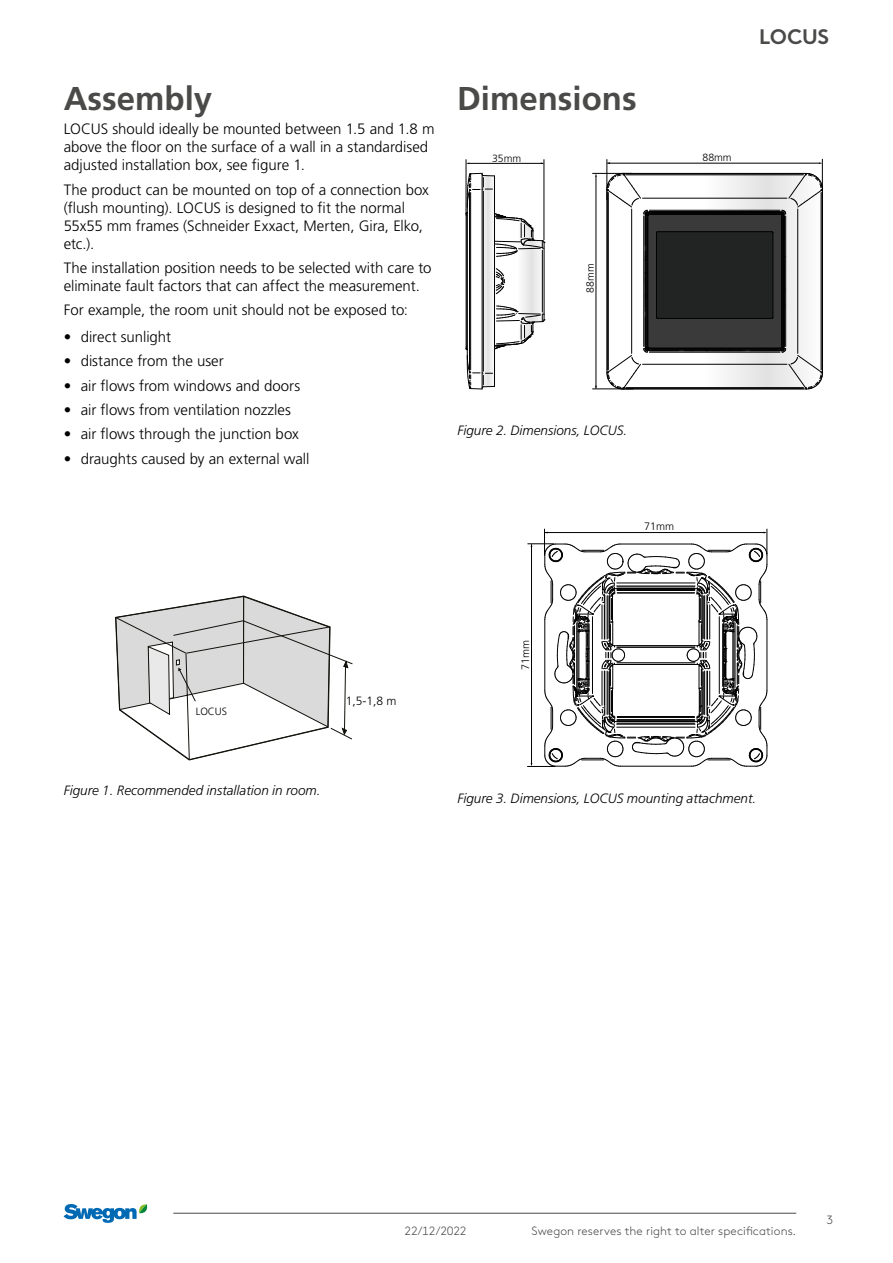
<style>
.page{position:relative;width:893px;height:1263px;background:#fff}
.page>*{position:absolute;margin:0;border:0;box-sizing:border-box;transform-origin:0 0}
.t1{font:700 33px "Frutiger LT Pro";color:#4a4a49}
.t2{font:700 21px "Swegon Brown";letter-spacing:-.005em;color:#4a4a49}
.t3{font:300 15px/18px "Frutiger LT Pro";color:#000}
.t4{font:italic 300 13.5px "Frutiger LT Pro";color:#000}
.t5{font:300 12px "Swegon Brown";letter-spacing:.005em;color:#4a4a49}
.t6{font:300 12px "Frutiger LT Pro";color:#000}
.t7{font:300 10.8px "Frutiger LT Pro";color:#000}
.t8{font:300 10.5px "Frutiger LT Pro";color:#000}
</style>
<div class="page">
<hr style="left:173px;top:1213px;width:623px;height:1px;background:#4a4a49">
<svg style="left:64px;top:1204px;width:84px;height:19px"></svg>
<svg style="left:115px;top:595px;width:238px;height:165px"></svg>
<svg style="left:632px;top:176px;width:189px;height:211px"></svg>
<div style="left:646px;top:212px;width:138px;height:138px;background:#3a3a3a;border-radius:2px"></div>
<div style="left:656px;top:232px;width:117px;height:86px;background:#222323;border-radius:2px"></div>
<hr style="left:658px;top:231px;width:114px;height:1px;background:#020203">
<hr style="left:656px;top:233px;width:1px;height:84px;background:#020203">
<hr style="left:658px;top:318px;width:114px;height:1px;background:#020203">
<hr style="left:773px;top:233px;width:1px;height:84px;background:#020203">
<hr style="left:648px;top:214px;width:1px;height:134px;background:#020203">
<hr style="left:781px;top:214px;width:1px;height:134px;background:#020203">
<hr style="left:649px;top:352px;width:131px;height:1px;background:#020203">
<hr style="left:649px;top:351px;width:131px;height:1px;background:#020203">
<hr style="left:784px;top:216px;width:1px;height:130px;background:#020203">
<hr style="left:785px;top:216px;width:1px;height:130px;background:#020203">
<hr style="left:643px;top:216px;width:1px;height:130px;background:#020203">
<hr style="left:645px;top:216px;width:1px;height:130px;background:#020203">
<hr style="left:649px;top:211px;width:131px;height:1px;background:#020203">
<hr style="left:649px;top:210px;width:131px;height:1px;background:#020203">
<hr style="left:626px;top:175px;width:177px;height:1px;background:#020203">
<hr style="left:626px;top:174px;width:177px;height:1px;background:#020203">
<hr style="left:821px;top:192px;width:1px;height:178px;background:#020203">
<hr style="left:608px;top:192px;width:1px;height:178px;background:#020203">
<hr style="left:626px;top:388px;width:177px;height:1px;background:#020203">
<hr style="left:626px;top:387px;width:177px;height:1px;background:#020203">
<hr style="left:643px;top:364px;width:144px;height:1px;background:#020203">
<hr style="left:642px;top:198px;width:145px;height:1px;background:#020203">
<hr style="left:797px;top:209px;width:1px;height:144px;background:#020203">
<hr style="left:631px;top:209px;width:1px;height:144px;background:#020203">
<hr style="left:822px;top:190px;width:1px;height:183px;background:#020203">
<hr style="left:623px;top:389px;width:183px;height:1px;background:#020203">
<hr style="left:607px;top:190px;width:1px;height:183px;background:#020203">
<hr style="left:623px;top:173px;width:183px;height:1px;background:#020203">
<hr style="left:645px;top:317px;width:1px;height:31px;background:#020203">
<hr style="left:784px;top:317px;width:1px;height:31px;background:#020203">
<svg style="left:705px;top:351px;width:40px;height:1px"></svg>
<hr style="left:649px;top:214px;width:131px;height:1px;background:#020203">
<hr style="left:782px;top:215px;width:1px;height:132px;background:#020203">
<hr style="left:649px;top:348px;width:131px;height:1px;background:#020203">
<hr style="left:647px;top:216px;width:1px;height:131px;background:#020203">
<svg style="left:780px;top:173px;width:42px;height:43px"></svg>
<svg style="left:607px;top:174px;width:43px;height:42px"></svg>
<svg style="left:607px;top:347px;width:43px;height:43px"></svg>
<svg style="left:780px;top:347px;width:43px;height:43px"></svg>
<hr style="left:649px;top:212px;width:132px;height:1px;background:#020203">
<hr style="left:783px;top:215px;width:1px;height:132px;background:#020203">
<hr style="left:649px;top:350px;width:132px;height:1px;background:#020203">
<hr style="left:646px;top:215px;width:1px;height:132px;background:#020203">
<svg style="left:466px;top:173px;width:79px;height:216px"></svg>
<hr style="left:593px;top:173px;width:39px;height:1px;background:#000">
<hr style="left:596px;top:176px;width:1px;height:212px;background:#000">
<hr style="left:593px;top:389px;width:40px;height:1px;background:#000">
<hr style="left:469px;top:163px;width:74px;height:1px;background:#000">
<hr style="left:544px;top:160px;width:1px;height:80px;background:#000">
<hr style="left:466px;top:160px;width:1px;height:54px;background:#000">
<hr style="left:822px;top:159px;width:1px;height:39px;background:#000">
<hr style="left:607px;top:163px;width:213px;height:1px;background:#000">
<hr style="left:607px;top:160px;width:1px;height:40px;background:#000">
<svg style="left:528px;top:529px;width:240px;height:238px"></svg>
<h1 class="t1" style="left:64px;top:79px;width:150px">Assembly</h1>
<p class="t3" style="left:64px;top:120px;width:372px">LOCUS should ideally be mounted between 1.5 and 1.8 m above the floor on the surface of a wall in a standardised adjusted installation box, see figure 1.</p>
<p class="t3" style="left:64px;top:180px;width:367px">The product can be mounted on top of a connection box (flush mounting). LOCUS is designed to fit the normal 55x55 mm frames (Schneider Exxact, Merten, Gira, Elko, etc.).</p>
<p class="t3" style="left:64px;top:259px;width:369px">The installation position needs to be selected with care to eliminate fault factors that can affect the measurement.</p>
<p class="t3" style="left:64px;top:301px;width:346px">For example, the room unit should not be exposed to:</p>
<p class="t3" style="left:64px;top:328px;width:109px">• direct sunlight</p>
<p class="t3" style="left:64px;top:352px;width:162px">• distance from the user</p>
<p class="t3" style="left:64px;top:376px;width:238px">• air flows from windows and doors</p>
<p class="t3" style="left:64px;top:401px;width:229px">• air flows from ventilation nozzles</p>
<p class="t3" style="left:64px;top:425px;width:237px">• air flows through the junction box</p>
<p class="t3" style="left:64px;top:450px;width:247px">• draughts caused by an external wall</p>
<h1 class="t1" style="left:457px;top:79px;width:181px">Dimensions</h1>
<p class="t8" style="left:492px;top:152px;width:31px">35mm</p>
<p class="t8" style="left:702px;top:151px;width:31px">88mm</p>
<p class="t8" style="left:584px;top:293px;width:31px;rotate:-90deg">88mm</p>
<p class="t4" style="left:457px;top:423px;width:171px">Figure 2. Dimensions, LOCUS.</p>
<p class="t7" style="left:644px;top:520px;width:32px">71mm</p>
<h2 class="t2" style="left:759px;top:20px;width:72px">LOCUS</h2>
<p class="t8" style="left:196px;top:705px;width:33px">LOCUS</p>
<p class="t4" style="left:64px;top:782px;width:258px">Figure 1. Recommended installation in room.</p>
<p class="t6" style="left:346px;top:694px;width:52px">1,5-1,8 m</p>
<p class="t7" style="left:519px;top:670px;width:32px;rotate:-90deg">71mm</p>
<p class="t4" style="left:457px;top:791px;width:300px">Figure 3. Dimensions, LOCUS mounting attachment.</p>
<p class="t5" style="left:404px;top:1221px;width:64px">22/12/2022</p>
<p class="t5" style="left:532px;top:1221px;width:266px">Swegon reserves the right to alter specifications.</p>
<p class="t5" style="left:827px;top:1211px;width:8px">3</p>
</div>
